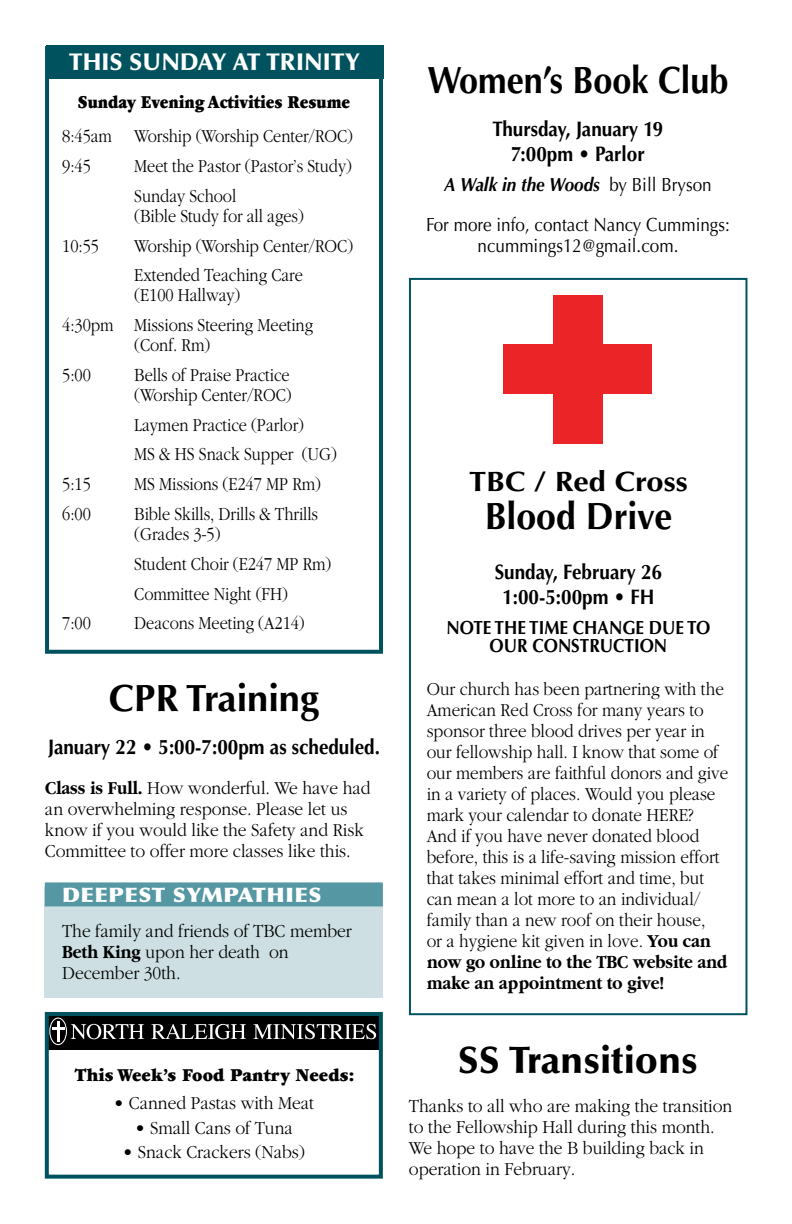
<style>
.page{position:relative;width:792px;height:1224px;background:#fff}
.page>*{position:absolute;margin:0;border:0;box-sizing:border-box;transform-origin:0 0}
.t1{font:700 38px "Optima";color:#000;scale:.9 1}
.t2{font:900 38px "Optima";color:#000}
.t3{font:700 38px "Optima";color:#000}
.t4{font:700 38px "Optima";color:#000;scale:.94 1}
.t5{font:700 28px "Optima";color:#000;scale:1.1 1}
.t6{font:900 24px "Optima";letter-spacing:.005em;color:#fff}
.t7{font:700 21px/25.2px "Optima";color:#000;text-align:center;scale:.9 1}
.t8{font:900 20px "Optima";letter-spacing:.025em;color:#fff;scale:1.1 1}
.t9{font:300 19px/21px "Garamond";color:#000;scale:.9 1}
.t10{font:300 19px/29.8px "Garamond";color:#000;scale:.86 1}
.t11{font:300 19px/21px "Garamond";color:#000;scale:.92 1}
.t12{font:19px/39.6px "Optima";color:#000;text-align:center;scale:.9 1}
.t13{font:700 19px/18.6px "Optima";color:#000;text-align:center;scale:.9 1}
.t14{font:900 19px "Garamond";letter-spacing:-.005em;color:#000;scale:.83 1}
.t15{font:900 19px "Garamond";letter-spacing:-.005em;color:#000;scale:.9 1}
.s1{font-weight:700}
.s2{font-weight:700;font-style:italic}
</style>
<div class="page">
<div style="left:45px;top:46px;width:338px;height:608px;border:4px solid #00535e"></div>
<div style="left:45px;top:887px;width:338px;height:111px;background:#cddfe2"></div>
<div style="left:45px;top:882px;width:338px;height:24px;background:#5597a2"></div>
<div style="left:46px;top:45px;width:337px;height:33px;background:#00535e"></div>
<div style="left:45px;top:1013px;width:336px;height:37px;background:#000"></div>
<svg style="left:71px;top:1024px;width:73px;height:15px"></svg>
<svg style="left:151px;top:1024px;width:95px;height:15px"></svg>
<svg style="left:253px;top:1024px;width:123px;height:15px"></svg>
<div style="left:49px;top:1018px;width:18px;height:27px;border:1px solid #fff;border-radius:50%"></div>
<hr style="left:57px;top:1021px;width:3px;height:20px;background:#fff">
<svg style="left:52px;top:1027px;width:12px;height:2px"></svg>
<div style="left:45px;top:1012px;width:338px;height:167px;border:4px solid #00535e"></div>
<div style="left:409px;top:278px;width:338px;height:737px;border:2px solid #00535e"></div>
<div style="left:553px;top:295px;width:50px;height:148px;background:#eb2427"></div>
<div style="left:504px;top:344px;width:148px;height:50px;background:#eb2427"></div>
<p class="t6" style="left:69px;top:48px;width:292px">This Sunday At Trinity</p>
<p class="t14" style="left:78px;top:91px;width:330px">Sunday Evening Activities Resume</p>
<p class="t10" style="left:62px;top:121px;width:340px">8:45am Worship (Worship Center/ROC)<br>9:45</p>
<p class="t10" style="left:134px;top:151px;width:255px">Meet the Pastor (Pastor’s Study)<br>Sunday School</p>
<p class="t10" style="left:134px;top:201px;width:199px">(Bible Study for all ages)</p>
<p class="t10" style="left:62px;top:231px;width:44px">10:55</p>
<p class="t10" style="left:134px;top:231px;width:256px">Worship (Worship Center/ROC)<br>Extended Teaching Care</p>
<p class="t10" style="left:62px;top:281px;width:293px;text-align:center">(E100 Hallway)<br>4:30pm Missions Steering Meeting</p>
<p class="t10" style="left:134px;top:330px;width:90px">(Conf. Rm)</p>
<p class="t10" style="left:62px;top:360px;width:35px">5:00</p>
<p class="t10" style="left:134px;top:365px;width:185px;line-height:20px">Bells of Praise Practice (Worship Center/ROC)</p>
<p class="t10" style="left:134px;top:410px;width:237px">Laymen Practice (Parlor)<br>MS &amp; HS Snack Supper (UG)</p>
<p class="t10" style="left:62px;top:470px;width:35px">5:15</p>
<p class="t10" style="left:134px;top:470px;width:219px">MS Missions (E247 MP Rm)</p>
<p class="t10" style="left:62px;top:499px;width:35px">6:00</p>
<p class="t10" style="left:134px;top:504px;width:215px;line-height:20px">Bible Skills, Drills &amp; Thrills (Grades 3-5)</p>
<p class="t10" style="left:134px;top:549px;width:231px">Student Choir (E247 MP Rm)<br>Committee Night (FH)</p>
<p class="t10" style="left:62px;top:609px;width:35px">7:00</p>
<p class="t10" style="left:134px;top:609px;width:200px">Deacons Meeting (A214)</p>
<h1 class="t3" style="left:109px;top:676px;width:212px">CPR Training</h1>
<p class="t7" style="left:48px;top:735px;width:370px">January 22 • 5:00-7:00pm as scheduled.</p>
<p class="t11" style="left:45px;top:777px;width:355px"><span class="s1">Class is Full.</span> How wonderful. We have had an overwhelming response. Please let us know if you would like the Safety and Risk Committee to offer more classes like this.</p>
<p class="t8" style="left:62px;top:883px;width:237px">DEEPEST SYMPATHIES</p>
<p class="t11" style="left:62px;top:921px;width:317px">The family and friends of TBC member<br><span class="s1">Beth King</span> upon her death on<br>December 30th.</p>
<p class="t15" style="left:75px;top:1065px;width:312px">This Week’s Food Pantry Needs:</p>
<p class="t11" style="left:114px;top:1093px;width:220px">• Canned Pastas with Meat</p>
<p class="t11" style="left:135px;top:1117px;width:174px">• Small Cans of Tuna</p>
<p class="t11" style="left:122px;top:1142px;width:200px">• Snack Crackers (Nabs)</p>
<h1 class="t1" style="left:427px;top:58px;width:336px">Women’s Book Club</h1>
<p class="t7" style="left:493px;top:117px;width:191px">Thursday, January 19<br>7:00pm • Parlor</p>
<p class="t12" style="left:426px;top:165px;width:339px"><span class="s2">A Walk in the Woods</span> by Bill Bryson<br>For more info, contact Nancy Cummings:</p>
<p class="t12" style="left:478px;top:226px;width:225px">ncummings12@gmail.com.</p>
<h2 class="t5" style="left:469px;top:466px;width:200px">TBC / Red Cross</h2>
<h1 class="t4" style="left:485px;top:494px;width:201px">Blood Drive</h1>
<p class="t7" style="left:495px;top:560px;width:187px">Sunday, February 26<br>1:00-5:00pm • FH</p>
<p class="t13" style="left:446px;top:618px;width:294px">NOTE TH E TIME CHANGE DUE TO<br>OUR CONSTRUCTION</p>
<p class="t9" style="left:427px;top:679px;width:337px">Our church has been partnering with the American Red Cross for many years to sponsor three blood drives per year in our fellowship hall. I know that some of our members are faithful donors and give in a variety of places. Would you please mark your calendar to donate HERE?<br>And if you have never donated blood before, this is a life-saving mission effort that takes minimal effort and time, but can mean a lot more to an individual/ family than a new roof on their house,<br>or a hygiene kit given in love. <span class="s1">You can now go online to the TBC website and make an appointment to give!</span></p>
<h1 class="t2" style="left:458px;top:1038px;width:242px">SS Transitions</h1>
<p class="t11" style="left:409px;top:1096px;width:353px">Thanks to all who are making the transition to the Fellowship Hall during this month.<br>We hope to have the B building back in operation in February.</p>
</div>
